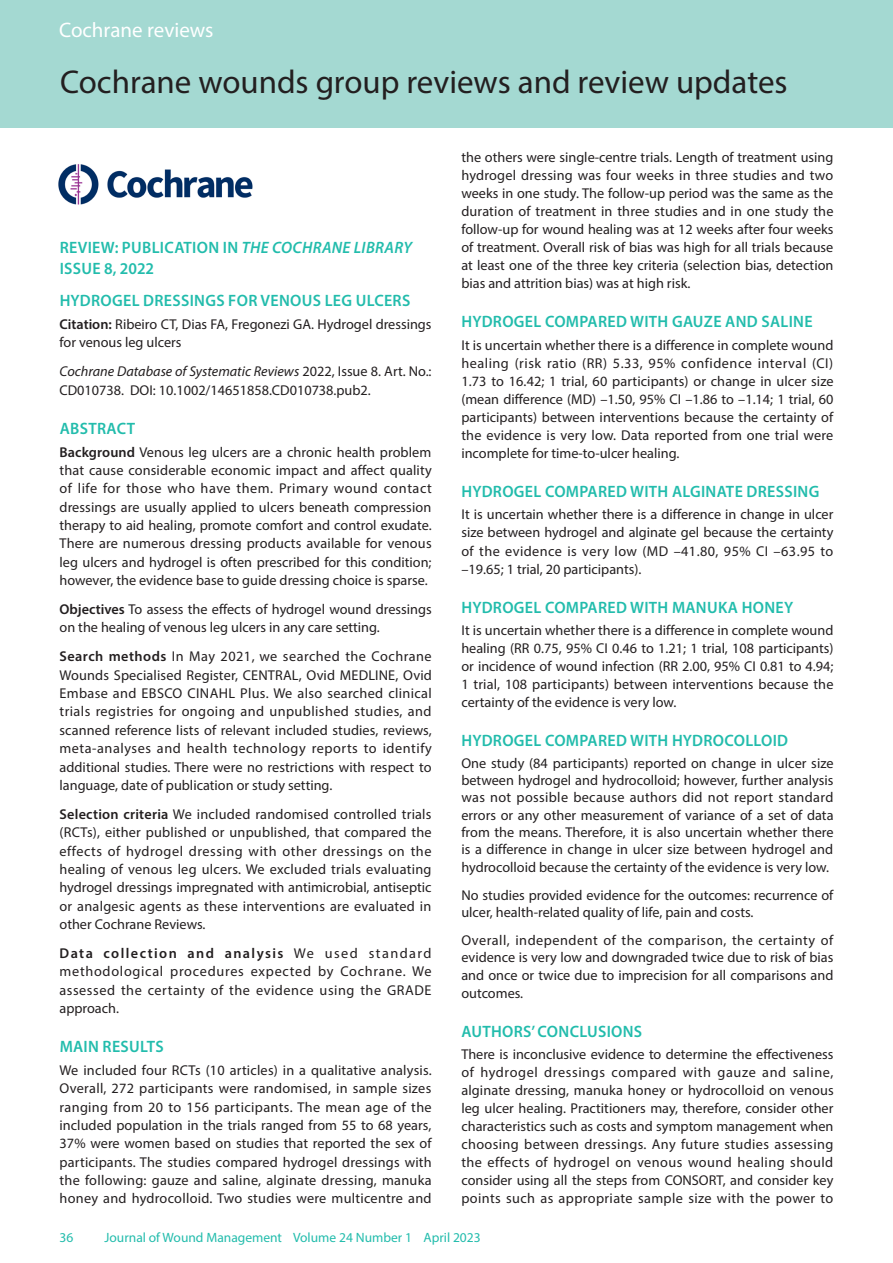
<style>
.page{position:relative;width:893px;height:1263px;background:#fff}
.page>*{position:absolute;margin:0;border:0;box-sizing:border-box;transform-origin:0 0}
.JWM-Top_Title{font:33px "Myriad Pro";color:#231f20}
.JWM-Type_of_article{font:21px "Myriad Pro";color:#fff}
.JWM-Heading{font:600 16.5px/20.1px "Myriad Pro";letter-spacing:.02em;color:#22bcac}
.JWM-Galley{font:14.25px/18.3px "Myriad Pro";color:#231f20;text-align:justify}
.t1{font:13.5px "Myriad Pro";color:#22bcac}
.s1{font-style:italic}
.s2{font-weight:600}
</style>
<div class="page">
<div style="left:0;top:0;width:893px;height:128px;background:#a4d9d2"></div>
<img style="left:58px;top:164px;width:195px;height:41px">
<p class="JWM-Type_of_article" style="left:59px;top:17px;width:156px">Cochrane reviews</p>
<p class="JWM-Top_Title" style="left:60px;top:61px;width:729px">Cochrane wounds group reviews and review updates</p>
<p class="JWM-Heading" style="left:60px;top:237px;width:354px">REVIEW: PUBLICATION IN <span class="s1">THE COCHRANE LIBRARY<br></span>ISSUE 8, 2022</p>
<p class="JWM-Heading" style="left:60px;top:290px;width:352px">HYDROGEL DRESSINGS FOR VENOUS LEG ULCERS</p>
<p class="JWM-Galley" style="left:60px;top:315px;width:374px"><span class="s2">Citation:</span> Ribeiro CT, Dias FA, Fregonezi GA. Hydrogel dressings for venous leg ulcers</p>
<p class="JWM-Galley" style="left:60px;top:362px;width:374px"><span class="s1">Cochrane Database of Systematic Reviews</span> 2022, Issue 8. Art. No.:<br>CD010738. DOI: 10.1002/14651858.CD010738.pub2.</p>
<p class="JWM-Heading" style="left:60px;top:418px;width:77px">ABSTRACT</p>
<p class="JWM-Galley" style="left:60px;top:442px;width:374px"><span class="s2">Background</span> Venous leg ulcers are a chronic health problem that cause considerable economic impact and affect quality of life for those who have them. Primary wound contact dressings are usually applied to ulcers beneath compression therapy to aid healing, promote comfort and control exudate.<br>There are numerous dressing products available for venous leg ulcers and hydrogel is often prescribed for this condition; however, the evidence base to guide dressing choice is sparse.</p>
<p class="JWM-Galley" style="left:60px;top:600px;width:374px"><span class="s2">Objectives</span> To assess the effects of hydrogel wound dressings on the healing of venous leg ulcers in any care setting.</p>
<p class="JWM-Galley" style="left:60px;top:647px;width:374px"><span class="s2">Search methods</span> In May 2021, we searched the Cochrane Wounds Specialised Register, CENTRAL, Ovid MEDLINE, Ovid Embase and EBSCO CINAHL Plus. We also searched clinical trials registries for ongoing and unpublished studies, and scanned reference lists of relevant included studies, reviews, meta‐analyses and health technology reports to identify additional studies. There were no restrictions with respect to language, date of publication or study setting.</p>
<p class="JWM-Galley" style="left:60px;top:805px;width:374px"><span class="s2">Selection criteria</span> We included randomised controlled trials (RCTs), either published or unpublished, that compared the effects of hydrogel dressing with other dressings on the healing of venous leg ulcers. We excluded trials evaluating hydrogel dressings impregnated with antimicrobial, antiseptic or analgesic agents as these interventions are evaluated in other Cochrane Reviews.</p>
<p class="JWM-Galley" style="left:60px;top:944px;width:374px"><span class="s2">Data collection and analysis</span> We used standard methodological procedures expected by Cochrane. We assessed the certainty of the evidence using the GRADE approach.</p>
<p class="JWM-Heading" style="left:60px;top:1036px;width:106px">MAIN RESULTS</p>
<p class="JWM-Galley" style="left:60px;top:1061px;width:374px">We included four RCTs (10 articles) in a qualitative analysis.<br>Overall, 272 participants were randomised, in sample sizes ranging from 20 to 156 participants. The mean age of the included population in the trials ranged from 55 to 68 years, 37% were women based on studies that reported the sex of participants. The studies compared hydrogel dressings with the following: gauze and saline, alginate dressing, manuka honey and hydrocolloid. Two studies were multicentre and</p>
<p class="JWM-Galley" style="left:461px;top:148px;width:374px">the others were single‐centre trials. Length of treatment using hydrogel dressing was four weeks in three studies and two weeks in one study. The follow‐up period was the same as the duration of treatment in three studies and in one study the follow‐up for wound healing was at 12 weeks after four weeks of treatment. Overall risk of bias was high for all trials because at least one of the three key criteria (selection bias, detection bias and attrition bias) was at high risk.</p>
<p class="JWM-Heading" style="left:461px;top:311px;width:353px">HYDROGEL COMPARED WITH GAUZE AND SALINE</p>
<p class="JWM-Galley" style="left:461px;top:336px;width:374px">It is uncertain whether there is a difference in complete wound healing (risk ratio (RR) 5.33, 95% confidence interval (CI)<br>1.73 to 16.42; 1 trial, 60 participants) or change in ulcer size (mean difference (MD) –1.50, 95% CI –1.86 to –1.14; 1 trial, 60 participants) between interventions because the certainty of the evidence is very low. Data reported from one trial were incomplete for time‐to‐ulcer healing.</p>
<p class="JWM-Heading" style="left:461px;top:481px;width:359px">HYDROGEL COMPARED WITH ALGINATE DRESSING</p>
<p class="JWM-Galley" style="left:461px;top:505px;width:374px">It is uncertain whether there is a difference in change in ulcer size between hydrogel and alginate gel because the certainty of the evidence is very low (MD –41.80, 95% CI –63.95 to –19.65; 1 trial, 20 participants).</p>
<p class="JWM-Heading" style="left:461px;top:597px;width:333px">HYDROGEL COMPARED WITH MANUKA HONEY</p>
<p class="JWM-Galley" style="left:461px;top:621px;width:374px">It is uncertain whether there is a difference in complete wound healing (RR 0.75, 95% CI 0.46 to 1.21; 1 trial, 108 participants) or incidence of wound infection (RR 2.00, 95% CI 0.81 to 4.94; 1 trial, 108 participants) between interventions because the certainty of the evidence is very low.</p>
<p class="JWM-Heading" style="left:461px;top:730px;width:328px">HYDROGEL COMPARED WITH HYDROCOLLOID</p>
<p class="JWM-Galley" style="left:461px;top:754px;width:374px;line-height:17.2px">One study (84 participants) reported on change in ulcer size between hydrogel and hydrocolloid; however, further analysis was not possible because authors did not report standard errors or any other measurement of variance of a set of data from the means. Therefore, it is also uncertain whether there is a difference in change in ulcer size between hydrogel and hydrocolloid because the certainty of the evidence is very low.</p>
<p class="JWM-Galley" style="left:461px;top:886px;width:374px;line-height:17.2px">No studies provided evidence for the outcomes: recurrence of ulcer, health‐related quality of life, pain and costs.</p>
<p class="JWM-Galley" style="left:461px;top:931px;width:374px;line-height:17.5px">Overall, independent of the comparison, the certainty of evidence is very low and downgraded twice due to risk of bias and once or twice due to imprecision for all comparisons and outcomes.</p>
<p class="JWM-Heading" style="left:461px;top:1020px;width:182px">AUTHORS’ CONCLUSIONS</p>
<p class="JWM-Galley" style="left:461px;top:1045px;width:374px">There is inconclusive evidence to determine the effectiveness of hydrogel dressings compared with gauze and saline, alginate dressing, manuka honey or hydrocolloid on venous leg ulcer healing. Practitioners may, therefore, consider other characteristics such as costs and symptom management when choosing between dressings. Any future studies assessing the effects of hydrogel on venous wound healing should consider using all the steps from CONSORT, and consider key points such as appropriate sample size with the power to</p>
<p class="t1" style="left:60px;top:1229px;width:15px">36</p>
<p class="t1" style="left:105px;top:1229px;width:378px">Journal of Wound Management Volume 24 Number 1 April 2023</p>
</div>
